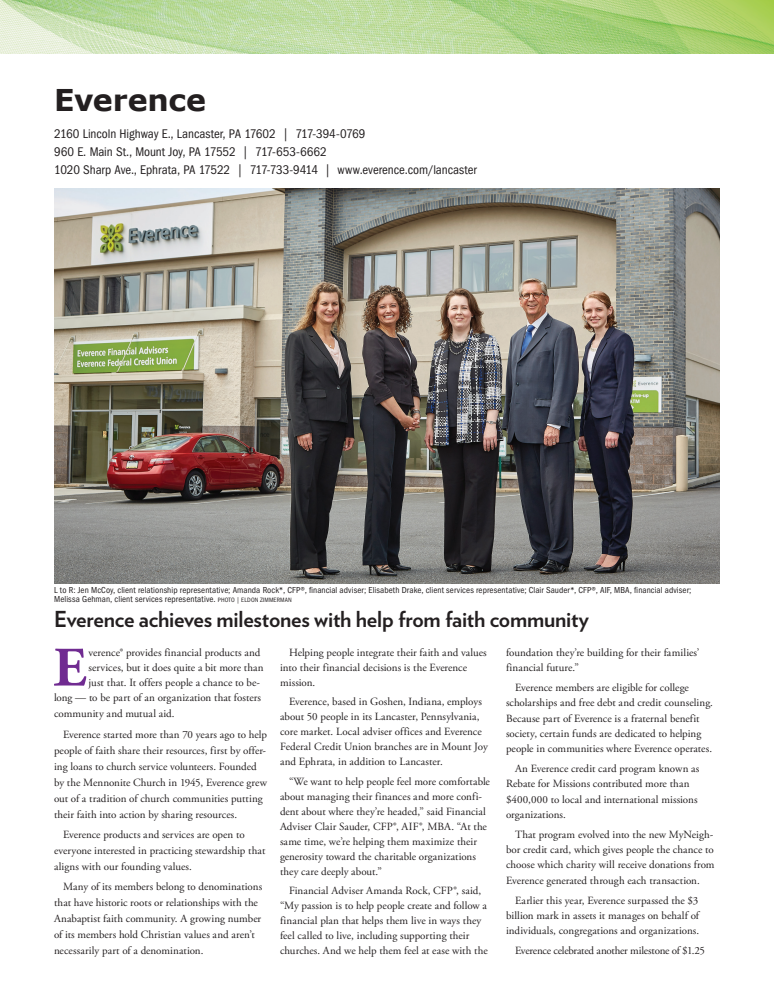
<style>
.page{position:relative;width:774px;height:1008px;background:#fff}
.page>*{position:absolute;margin:0;border:0;box-sizing:border-box;transform-origin:0 0}
.t1{font:700 55.6px "Adobe Garamond Pro";color:#702b91}
.t2{font:700 30px "Verdana";letter-spacing:-.005em;color:#231f20}
.t3{font:700 22px "Verlag";letter-spacing:-.01em;color:#231f20}
.t4{font:condensed 13px/18px "ITC Franklin Gothic Std";letter-spacing:-.005em;color:#231f20}
.t5{font:11px/15px "Adobe Garamond Pro";letter-spacing:.005em;color:#231f20}
.t6{font:11px "Adobe Garamond Pro";letter-spacing:-.025em;color:#231f20}
.t7{font:condensed 9px/9px "ITC Franklin Gothic Std";letter-spacing:.01em;color:#231f20}
.s1{font-size:6.5px}
</style>
<div class="page">
<img style="left:0;top:0;width:774px;height:54px">
<img style="left:54px;top:188px;width:666px;height:395px">
<h2 class="t2" style="left:54px;top:79px;width:153px">Everence</h2>
<p class="t4" style="left:54px;top:125px;width:424px">2160 Lincoln Highway E., Lancaster, PA 17602 | 717-394-0769<br>960 E. Main St., Mount Joy, PA 17552 | 717-653-6662<br>1020 Sharp Ave., Ephrata, PA 17522 | 717-733-9414 | www.everence.com/lancaster</p>
<p class="t7" style="left:54px;top:586px;width:639px">L to R: Jen McCoy, client relationship representative; Amanda Rock*, CFP®, financial adviser; Elisabeth Drake, client services representative; Clair Sauder*, CFP®, AIF, MBA, financial adviser;<br>Melissa Gehman, client services representative. <span class="s1">PHOTO | ELDON ZIMMERMAN</span></p>
<h3 class="t3" style="left:54px;top:602px;width:537px">Everence achieves milestones with help from faith community</h3>
<h1 class="t1" style="left:53px;top:636px;width:34px">E</h1>
<p class="t5" style="left:89px;top:645px;width:177px">verence® provides financial products and services, but it does quite a bit more than just that. It offers people a chance to be-</p>
<p class="t5" style="left:54px;top:690px;width:209px;line-height:15.9px">long — to be part of an organization that fosters community and mutual aid.</p>
<p class="t5" style="left:54px;top:727px;width:214px;line-height:15.9px;text-indent:9px">Everence started more than 70 years ago to help people of faith share their resources, first by offer&shy;ing loans to church service volunteers. Founded by the Mennonite Church in 1945, Everence grew out of a tradition of church communities putting their faith into action by sharing resources.</p>
<p class="t5" style="left:54px;top:827px;width:213px;line-height:15.9px;text-indent:9px">Everence products and services are open to everyone interested in practicing stewardship that aligns with our founding values.</p>
<p class="t5" style="left:54px;top:879px;width:210px;line-height:15.9px;text-indent:9px">Many of its members belong to denominations that have historic roots or relationships with the Anabaptist faith community. A growing number of its members hold Christian values and aren’t necessarily part of a denomination.</p>
<p class="t5" style="left:506px;top:645px;width:195px;line-height:15.3px">foundation they’re building for their families’ financial future.”</p>
<p class="t5" style="left:506px;top:680px;width:208px;line-height:15.3px;text-indent:9px">Everence members are eligible for college scholarships and free debt and credit counseling.<br>Because part of Everence is a fraternal benefit society, certain funds are dedicated to helping people in communities where Everence operates.</p>
<p class="t5" style="left:506px;top:761px;width:195px;line-height:15.3px;text-indent:9px">An Everence credit card program known as Rebate for Missions contributed more than $400,000 to local and international missions organizations.</p>
<p class="t5" style="left:506px;top:827px;width:210px;line-height:15.3px;text-align:justify;text-indent:9px">That program evolved into the new MyNeigh&shy;bor credit card, which gives people the chance to choose which charity will receive donations from Everence generated through each transaction.</p>
<p class="t5" style="left:506px;top:893px;width:195px;line-height:15.3px;text-align:justify;text-indent:9px">Earlier this year, Everence surpassed the $3 billion mark in assets it manages on behalf of individuals, congregations and organizations.</p>
<p class="t6" style="left:515px;top:944px;width:191px">Everence celebrated another milestone of $1.25</p>
<p class="t5" style="left:280px;top:645px;width:208px;text-indent:9px">Helping people integrate their faith and values into their financial decisions is the Everence mission.</p>
<p class="t5" style="left:280px;top:695px;width:209px;text-indent:9px">Everence, based in Goshen, Indiana, employs about 50 people in its Lancaster, Pennsylvania, core market. Local adviser offices and Everence Federal Credit Union branches are in Mount Joy and Ephrata, in addition to Lancaster.</p>
<p class="t5" style="left:280px;top:774px;width:211px;text-indent:9px">“We want to help people feel more comfortable about managing their finances and more confi&shy;dent about where they’re headed,” said Financial Adviser Clair Sauder, CFP®, AIF®, MBA. “At the same time, we’re helping them maximize their generosity toward the charitable organizations they care deeply about.”</p>
<p class="t5" style="left:280px;top:883px;width:209px;text-indent:9px">Financial Adviser Amanda Rock, CFP®, said, “My passion is to help people create and follow a financial plan that helps them live in ways they feel called to live, including supporting their churches. And we help them feel at ease with the</p>
</div>
